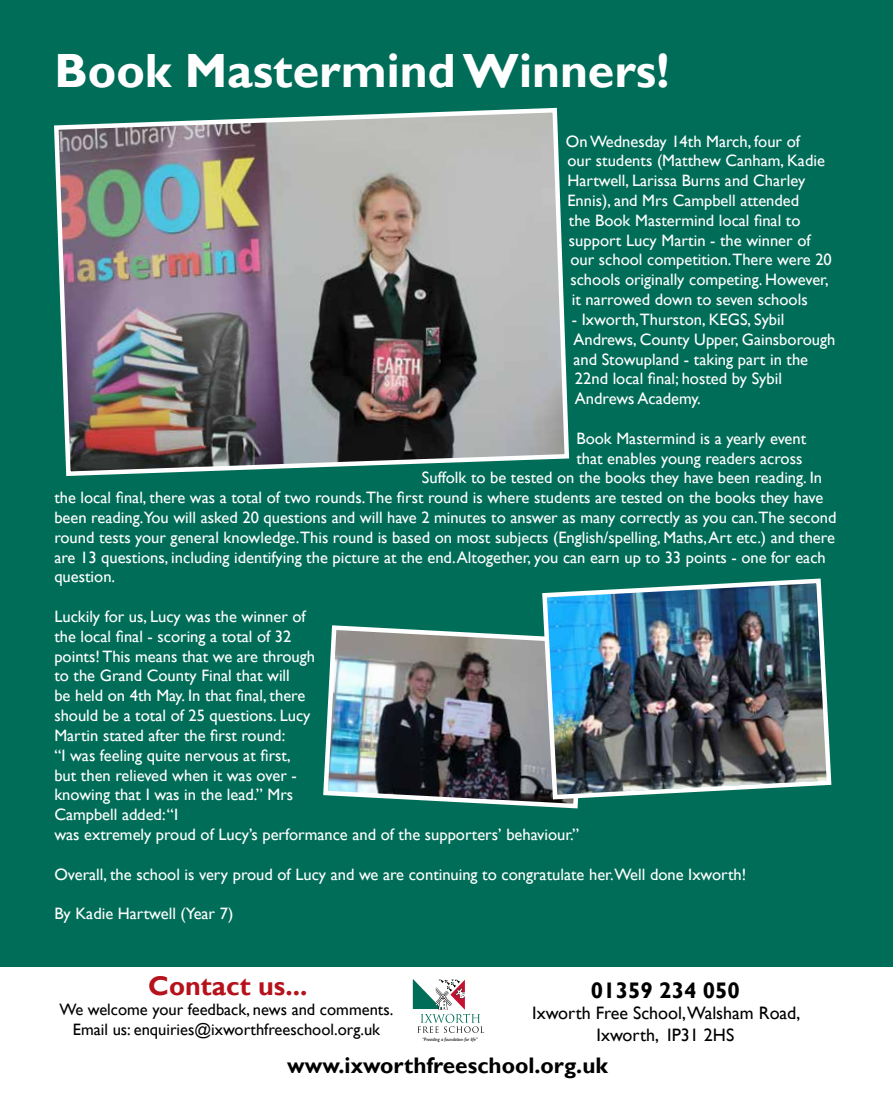
<style>
.page{position:relative;width:893px;height:1106px;background:#fff}
.page>*{position:absolute;margin:0;border:0;box-sizing:border-box;transform-origin:0 0}
.t1{font:700 48px "Gill Sans";color:#fff}
.t2{font:700 27px "Gill Sans";color:#b5121b}
.t3{font:700 22.5px "Gill Sans";color:#000}
.t4{font:18px "Gill Sans";color:#000}
.t5{font:16.5px/19.8px "Gill Sans";color:#fff}
.t6{font:16.5px/19.8px "Gill Sans";color:#000;text-align:center}
.t7{font:italic 4.95px "Gill Sans";color:#000;scale:.96 1}
</style>
<div class="page">
<svg style="left:413px;top:979px;width:70px;height:53px"></svg>
<div style="left:0;top:0;width:893px;height:966px;background:#006d58"></div>
<img style="left:54px;top:107px;width:516px;height:369px">
<img style="left:323px;top:625px;width:255px;height:184px">
<img style="left:540px;top:578px;width:292px;height:223px">
<h1 class="t1" style="left:54px;top:42px;width:617px">Book Mastermind Winners!</h1>
<p class="t5" style="left:566px;top:131px;width:267px">On Wednesday 14th March, four of<br>our students (Matthew Canham, Kadie Hartwell, Larissa Burns and Charley Ennis), and Mrs Campbell attended<br>the Book Mastermind local final to support Lucy Martin - the winner of our school competition.There were 20 schools originally competing. However, it narrowed down to seven schools</p>
<p class="t5" style="left:572px;top:310px;width:265px">- Ixworth,Thurston, KEGS, Sybil<br>Andrews, County Upper, Gainsborough and Stowupland - taking part in the<br>22nd local final; hosted by Sybil<br>Andrews Academy.</p>
<p class="t5" style="left:576px;top:428px;width:231px">Book Mastermind is a yearly event</p>
<p class="t5" style="left:576px;top:448px;width:228px">that enables young readers across</p>
<p class="t5" style="left:422px;top:468px;width:402px">Suffolk to be tested on the books they have been reading. In</p>
<p class="t5" style="left:54px;top:488px;width:770px">the local final, there was a total of two rounds.The first round is where students are tested on the books they have</p>
<p class="t5" style="left:54px;top:508px;width:784px">been reading.You will asked 20 questions and will have 2 minutes to answer as many correctly as you can.The second</p>
<p class="t5" style="left:54px;top:527px;width:782px">round tests your general knowledge.This round is based on most subjects (English/spelling, Maths, Art etc.) and there</p>
<p class="t5" style="left:54px;top:547px;width:773px">are 13 questions, including identifying the picture at the end. Altogether, you can earn up to 33 points - one for each</p>
<p class="t5" style="left:54px;top:567px;width:62px">question.</p>
<p class="t5" style="left:54px;top:607px;width:526px">Luckily for us, Lucy was the winner of<br>the local final - scoring a total of 32<br>points! This means that we are through<br>to the Grand County Final that will<br>be held on 4th May. In that final, there<br>should be a total of 25 questions. Lucy<br>Martin stated after the first round:<br>“I was feeling quite nervous at first,<br>but then relieved when it was over -<br>knowing that I was in the lead.” Mrs<br>Campbell added: “I<br>was extremely proud of Lucy’s performance and of the supporters’ behaviour.”</p>
<p class="t5" style="left:54px;top:864px;width:693px">Overall, the school is very proud of Lucy and we are continuing to congratulate her.Well done Ixworth!</p>
<p class="t5" style="left:54px;top:904px;width:180px">By Kadie Hartwell (Year 7)</p>
<h2 class="t2" style="left:148px;top:970px;width:161px">Contact us...</h2>
<p class="t6" style="left:60px;top:1000px;width:335px">We welcome your feedback, news and comments.<br>Email us: enquiries@ixworthfreeschool.org.uk</p>
<h3 class="t3" style="left:591px;top:976px;width:151px">01359 234 050</h3>
<p class="t4" style="left:532px;top:1002px;width:270px">Ixworth Free School,Walsham Road,</p>
<p class="t7" style="left:422px;top:1036px;width:59px">“Providing a foundation for life”</p>
<p class="t4" style="left:597px;top:1024px;width:139px">Ixworth, IP31 2HS</p>
<h3 class="t3" style="left:287px;top:1051px;width:322px">www.ixworthfreeschool.org.uk</h3>
</div>
